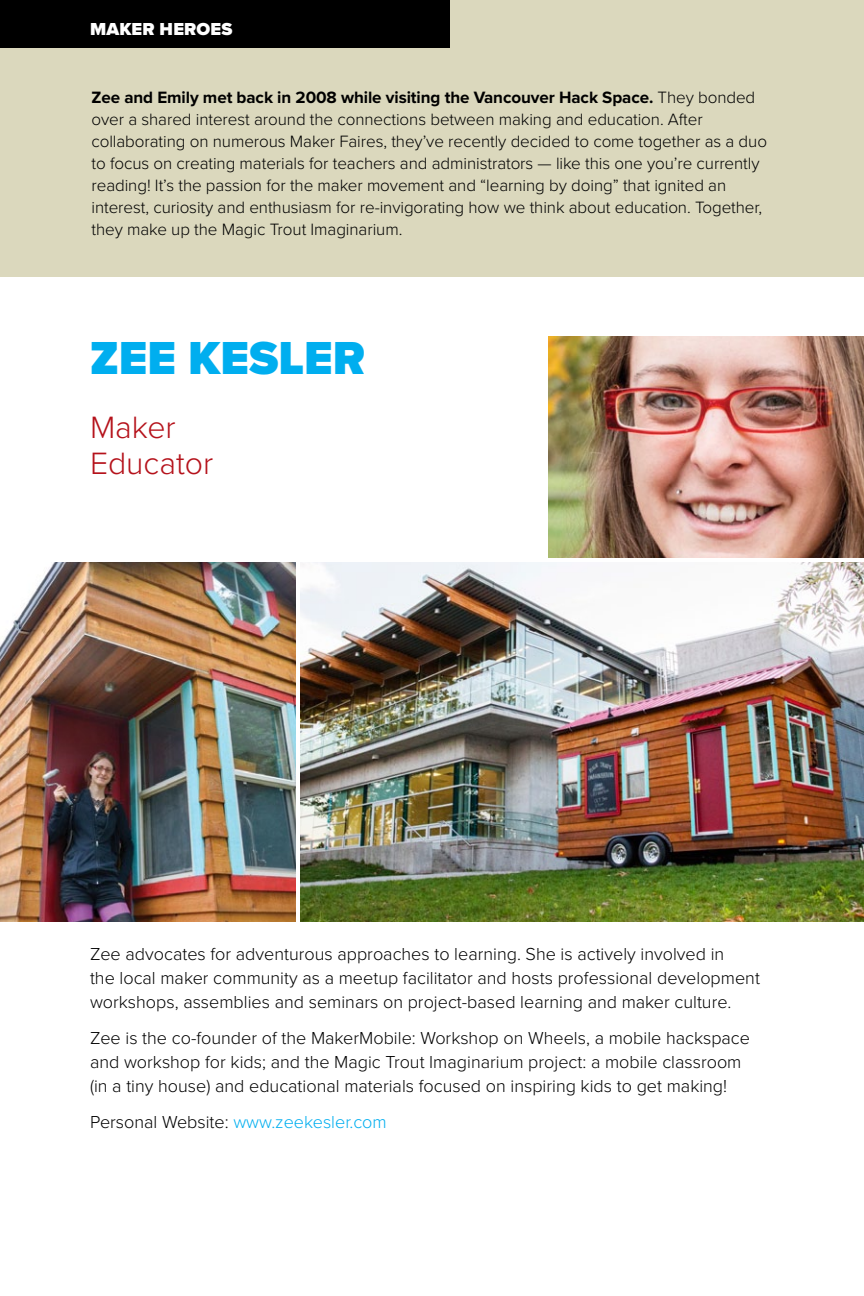
<style>
.page{position:relative;width:864px;height:1296px;background:#fff}
.page>*{position:absolute;margin:0;border:0;box-sizing:border-box;transform-origin:0 0}
.t1{font:900 48px "Proxima Nova";color:#00aeef}
.t2{font:300 32px/36px "Proxima Nova";color:#b5121b}
.t3{font:300 18px/24px "Proxima Nova";color:#000}
.t4{font:300 18px "Proxima Nova";color:#00aeef}
.t5{font:900 18px "Proxima Nova";letter-spacing:.01em;color:#fff}
.t6{font:300 17px/22px "Proxima Nova";letter-spacing:-.005em;color:#000}
.s1{font-weight:700}
.s2{color:#000}
</style>
<div class="page">
<div style="left:0;top:0;width:864px;height:276px;background:#dbd8bd"></div>
<img style="left:0;top:562px;width:864px;height:360px">
<img style="left:548px;top:336px;width:316px;height:222px">
<div style="left:0;top:0;width:450px;height:48px;background:#000"></div>
<hr style="left:296px;top:558px;width:4px;height:376px;background:#fff">
<p class="t5" style="left:90px;top:16px;width:144px">MAKER HEROES</p>
<p class="t6" style="left:92px;top:86px;width:677px"><span class="s1">Zee and Emily met back in 2008 while visiting the Vancouver Hack Space.</span> They bonded over a shared interest around the connections between making and education. After collaborating on numerous Maker Faires, they’ve recently decided to come together as a duo to focus on creating materials for teachers and administrators — like this one you’re currently reading! It’s the passion for the maker movement and “learning by doing” that ignited an interest, curiosity and enthusiasm for re-invigorating how we think about education. Together, they make up the Magic Trout Imaginarium.</p>
<h1 class="t1" style="left:90px;top:322px;width:277px">ZEE KESLER</h1>
<h2 class="t2" style="left:90px;top:408px;width:125px">Maker<br>Educator</h2>
<p class="t3" style="left:90px;top:941px;width:671px">Zee advocates for adventurous approaches to learning. She is actively involved in<br>the local maker community as a meetup facilitator and hosts professional development workshops, assemblies and seminars on project-based learning and maker culture.</p>
<p class="t3" style="left:90px;top:1025px;width:662px">Zee is the co-founder of the MakerMobile: Workshop on Wheels, a mobile hackspace and workshop for kids; and the Magic Trout Imaginarium project: a mobile classroom (in a tiny house) and educational materials focused on inspiring kids to get making!</p>
<p class="t4" style="left:90px;top:1108px;width:298px"><span class="s2">Personal Website:</span> www.zeekesler.com</p>
</div>
